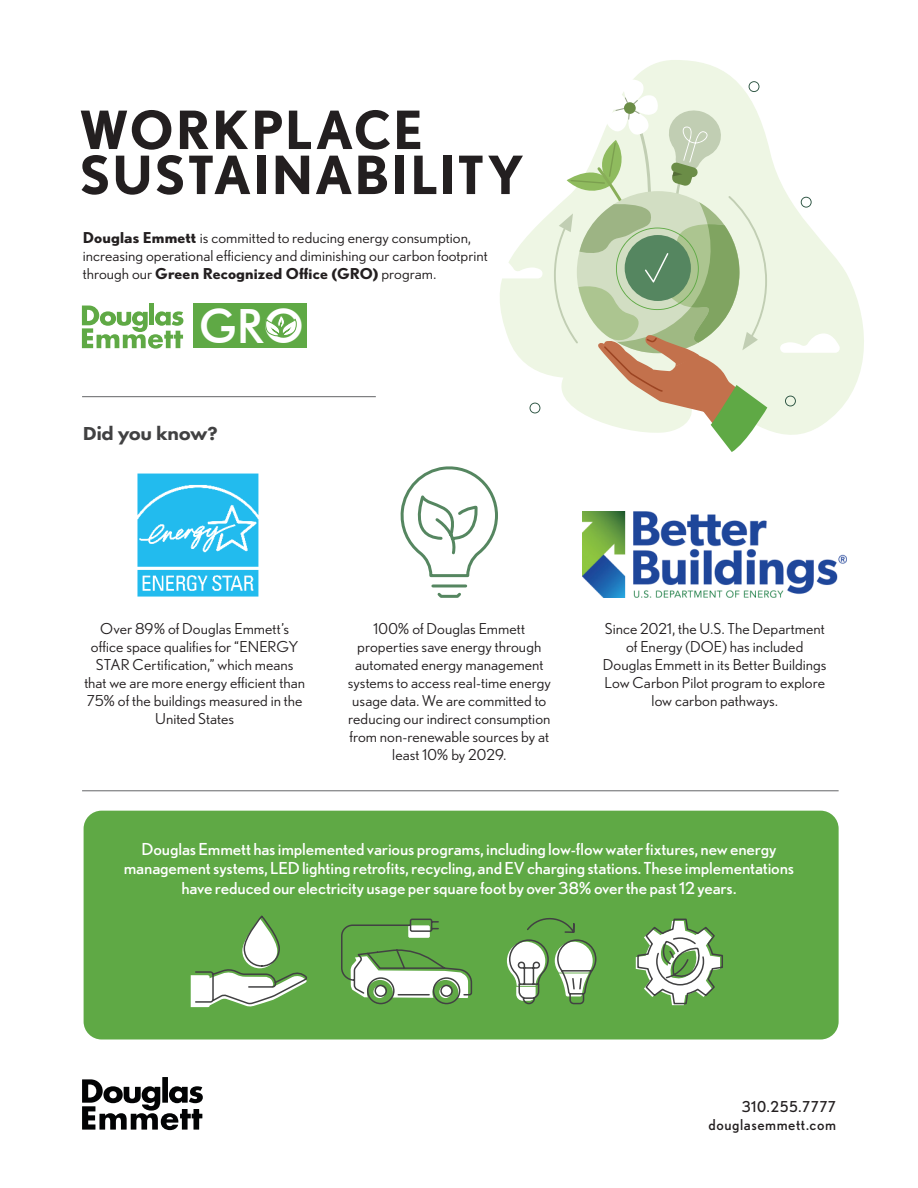
<style>
.page{position:relative;width:918px;height:1188px;background:#fff}
.page>*{position:absolute;margin:0;border:0;box-sizing:border-box;transform-origin:0 0}
.t1{font:700 52.65px "Nobel";letter-spacing:.035em;color:#231f20}
.t2{font:500 47.25px "Futura BT";color:#fff}
.Intro_Copy{font:800 19.5px "Futura PT";letter-spacing:-.02em;color:#414142;scale:1.05 1}
.Intro_Copy-2{font:16.5px/19.5px "Nobel";letter-spacing:-.01em;color:#fff;text-align:center;scale:1.05 1}
.Intro_Copy-3{font:15px/18px "Nobel";letter-spacing:.005em;color:#231f20;text-align:center;scale:1.05 1}
.Intro_Copy-4{font:700 15px "Nobel";letter-spacing:.005em;color:#231f20;scale:1.05 1}
.t3{font:15px/18px "Nobel";letter-spacing:.035em;color:#231f20;text-align:right}
.s1{font-weight:700}
.s2{font-weight:400}
</style>
<div class="page">
<div style="left:162px;top:1077px;width:6px;height:26px;background:#020304"></div>
<svg style="left:82px;top:1079px;width:121px;height:51px"></svg>
<div style="left:84px;top:811px;width:755px;height:228px;background:#5fa945;border-radius:18px"></div>
<svg style="left:634px;top:60px;width:230px;height:375px"></svg>
<svg style="left:785px;top:396px;width:11px;height:10px"></svg>
<svg style="left:801px;top:197px;width:11px;height:11px"></svg>
<svg style="left:778px;top:333px;width:63px;height:20px"></svg>
<svg style="left:500px;top:79px;width:267px;height:373px"></svg>
<hr style="left:82px;top:396px;width:294px;height:1px;background:#636567">
<hr style="left:82px;top:791px;width:757px;height:1px;background:#636567">
<svg style="left:191px;top:915px;width:117px;height:92px"></svg>
<svg style="left:341px;top:918px;width:132px;height:87px"></svg>
<svg style="left:507px;top:918px;width:90px;height:87px"></svg>
<svg style="left:636px;top:918px;width:87px;height:88px"></svg>
<div style="left:149px;top:304px;width:5px;height:21px;background:#5fa945"></div>
<svg style="left:82px;top:306px;width:101px;height:43px"></svg>
<div style="left:193px;top:304px;width:114px;height:44px;background:#5fa945"></div>
<svg style="left:266px;top:316px;width:31px;height:20px"></svg>
<img style="left:137px;top:473px;width:122px;height:124px">
<img style="left:583px;top:512px;width:264px;height:86px">
<svg style="left:400px;top:466px;width:98px;height:132px"></svg>
<p class="t1" style="left:79px;top:99px;width:346px">WORKPLACE</p>
<p class="t1" style="left:79px;top:144px;width:446px">SUSTAINABILITY</p>
<p class="Intro_Copy-3" style="left:83px;top:229px;width:371px"><span class="s1">Douglas Emmett</span> is committed to reducing energy consumption,</p>
<p class="Intro_Copy-3" style="left:83px;top:247px;width:387px">increasing operational efficiency and diminishing our carbon footprint</p>
<p class="Intro_Copy-4" style="left:83px;top:265px;width:338px"><span class="s2">through our</span> Green Recognized Office (GRO) <span class="s2">program.</span></p>
<h2 class="t2" style="left:199px;top:297px;width:107px">GRO</h2>
<p class="Intro_Copy" style="left:83px;top:421px;width:130px">Did you know?</p>
<p class="Intro_Copy-3" style="left:84px;top:620px;width:212px">Over 89% of Douglas Emmett’s office space qualifies for “ENERGY<br>STAR Certification,” which means that we are more energy efficient than<br>75% of the buildings measured in the<br>United States</p>
<p class="Intro_Copy-3" style="left:348px;top:620px;width:195px">100% of Douglas Emmett properties save energy through automated energy management systems to access real-time energy usage data. We are committed to reducing our indirect consumption from non-renewable sources by at least 10% by 2029.</p>
<p class="Intro_Copy-3" style="left:605px;top:620px;width:211px">Since 2021, the U.S. The Department of Energy (DOE) has included</p>
<p class="Intro_Copy-3" style="left:603px;top:656px;width:215px">Douglas Emmett in its Better Buildings<br>Low Carbon Pilot program to explore low carbon pathways.</p>
<p class="Intro_Copy-2" style="left:124px;top:839px;width:640px">Douglas Emmett has implemented various programs, including low-flow water fixtures, new energy management systems, LED lighting retrofits, recycling, and EV charging stations. These implementations have reduced our electricity usage per square foot by over 38% over the past 12 years.</p>
<p class="t3" style="left:709px;top:1097px;width:129px">310.255.7777 douglasemmett.com</p>
</div>
